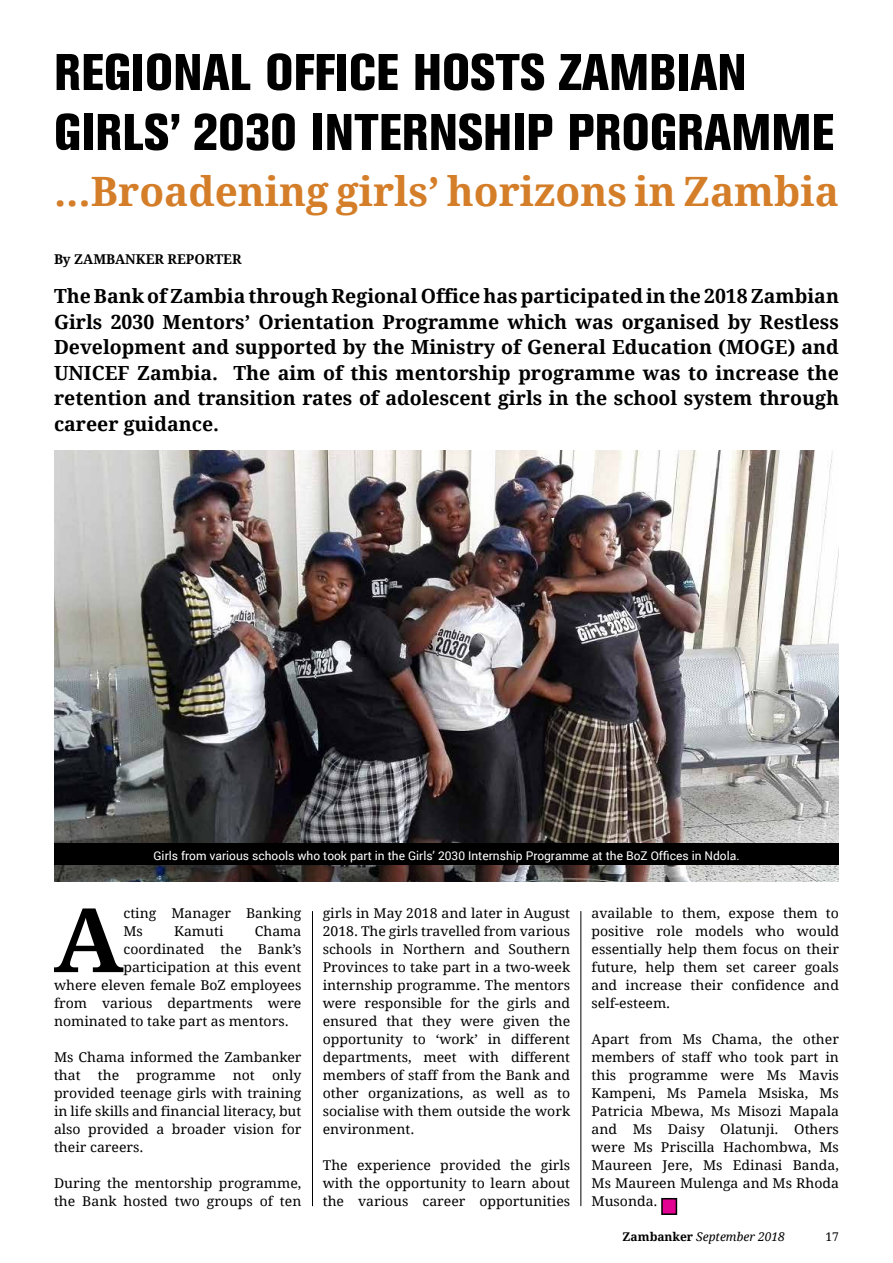
<style>
.page{position:relative;width:893px;height:1263px;background:#fff}
.page>*{position:absolute;margin:0;border:0;box-sizing:border-box;transform-origin:0 0}
.t1{font:700 89.1px "Droid Serif";color:#000;scale:1.04 1}
.t2{font:51px/60px "Akzidenz Grotesk BQ X Bd Cnd Alt";color:#000}
.t3{font:700 40.5px "Droid Serif";color:#d57e29}
.t4{font:700 19.5px/25.5px "Droid Serif";color:#000;text-align:justify}
.t5{font:13.5px/18px "Droid Serif";color:#000;text-align:justify;scale:1.04 1}
.t6{font:700 13.5px "Droid Serif";color:#000}
.t7{font:12px "Roboto";color:#fff}
.t8{font:italic 12px "Droid Serif";color:#000}
.t9{font:12px "Droid Serif";color:#000}
.s1{font-weight:700;font-style:normal}
</style>
<div class="page">
<img style="left:55px;top:451px;width:783px;height:430px">
<hr style="left:580px;top:911px;width:1px;height:295px;background:#000">
<hr style="left:312px;top:911px;width:1px;height:295px;background:#000">
<svg style="left:661px;top:1197px;width:17px;height:18px"></svg>
<div style="left:54px;top:843px;width:785px;height:21px;background:#000"></div>
<h2 class="t2" style="left:54px;top:43px;width:782px">REGIONAL OFFICE HOSTS ZAMBIAN<br>GIRLS’ 2030 INTERNSHIP PROGRAMME</h2>
<h3 class="t3" style="left:54px;top:169px;width:786px">...Broadening girls’ horizons in Zambia</h3>
<p class="t6" style="left:54px;top:251px;width:189px">By ZAMBANKER REPORTER</p>
<p class="t4" style="left:54px;top:284px;width:786px">The Bank of Zambia through Regional Office has participated in the 2018 Zambian Girls 2030 Mentors’ Orientation Programme which was organised by Restless Development and supported by the Ministry of General Education (MOGE) and UNICEF Zambia. The aim of this mentorship programme was to increase the retention and transition rates of adolescent girls in the school system through career guidance.</p>
<p class="t7" style="left:153px;top:847px;width:588px">Girls from various schools who took part in the Girls’ 2030 Internship Programme at the BoZ Offices in Ndola.</p>
<h1 class="t1" style="left:54px;top:889px;width:69px">A</h1>
<p class="t5" style="left:123px;top:904px;width:173px">cting Manager Banking<br>Ms</p>
<p class="t5" style="left:174px;top:922px;width:49px">Kamuti</p>
<p class="t5" style="left:255px;top:922px;width:46px">Chama</p>
<p class="t5" style="left:123px;top:940px;width:173px">coordinated the Bank’s</p>
<p class="t5" style="left:123px;top:958px;width:173px">participation at this event</p>
<p class="t5" style="left:54px;top:976px;width:239px">where eleven female BoZ employees</p>
<p class="t5" style="left:54px;top:994px;width:239px">from various departments were</p>
<p class="t5" style="left:54px;top:1012px;width:227px">nominated to take part as mentors.</p>
<p class="t5" style="left:54px;top:1048px;width:239px">Ms Chama informed the Zambanker that</p>
<p class="t5" style="left:54px;top:1066px;width:239px;text-indent:218px">only provided teenage girls with training in life skills and financial literacy, but also provided a broader vision for their careers.</p>
<p class="t5" style="left:54px;top:1174px;width:239px">During the mentorship programme, the Bank hosted two groups of ten</p>
<p class="t5" style="left:98px;top:1066px;width:22px">the</p>
<p class="t5" style="left:136px;top:1066px;width:78px">programme</p>
<p class="t5" style="left:233px;top:1066px;width:23px">not</p>
<p class="t5" style="left:323px;top:904px;width:239px">girls in May 2018 and later in August 2018. The girls travelled from various schools in Northern and Southern Provinces to take part in a two-week internship programme. The mentors were responsible for the girls and ensured that they were given the opportunity to ‘work’ in different departments, meet with different members of staff from the Bank and other organizations, as well as to socialise with them outside the work environment.</p>
<p class="t5" style="left:323px;top:1156px;width:239px">The experience provided the girls with the opportunity to learn about the various career opportunities</p>
<p class="t5" style="left:591px;top:904px;width:239px">available to them, expose them to positive role models who would essentially help them focus on their future, help them set career goals and increase their confidence and self-esteem.</p>
<p class="t5" style="left:591px;top:1030px;width:239px">Apart from Ms Chama, the other members of staff who took part in this programme were Ms Mavis Kampeni, Ms Pamela Msiska, Ms Patricia Mbewa, Ms Misozi Mapala and Ms Daisy Olatunji. Others were Ms Priscilla Hachombwa, Ms Maureen Jere, Ms Edinasi Banda, Ms Maureen Mulenga and Ms Rhoda Musonda.</p>
<p class="t8" style="left:623px;top:1229px;width:164px"><span class="s1">Zambanker</span> September 2018</p>
<p class="t9" style="left:825px;top:1229px;width:15px">17</p>
</div>
